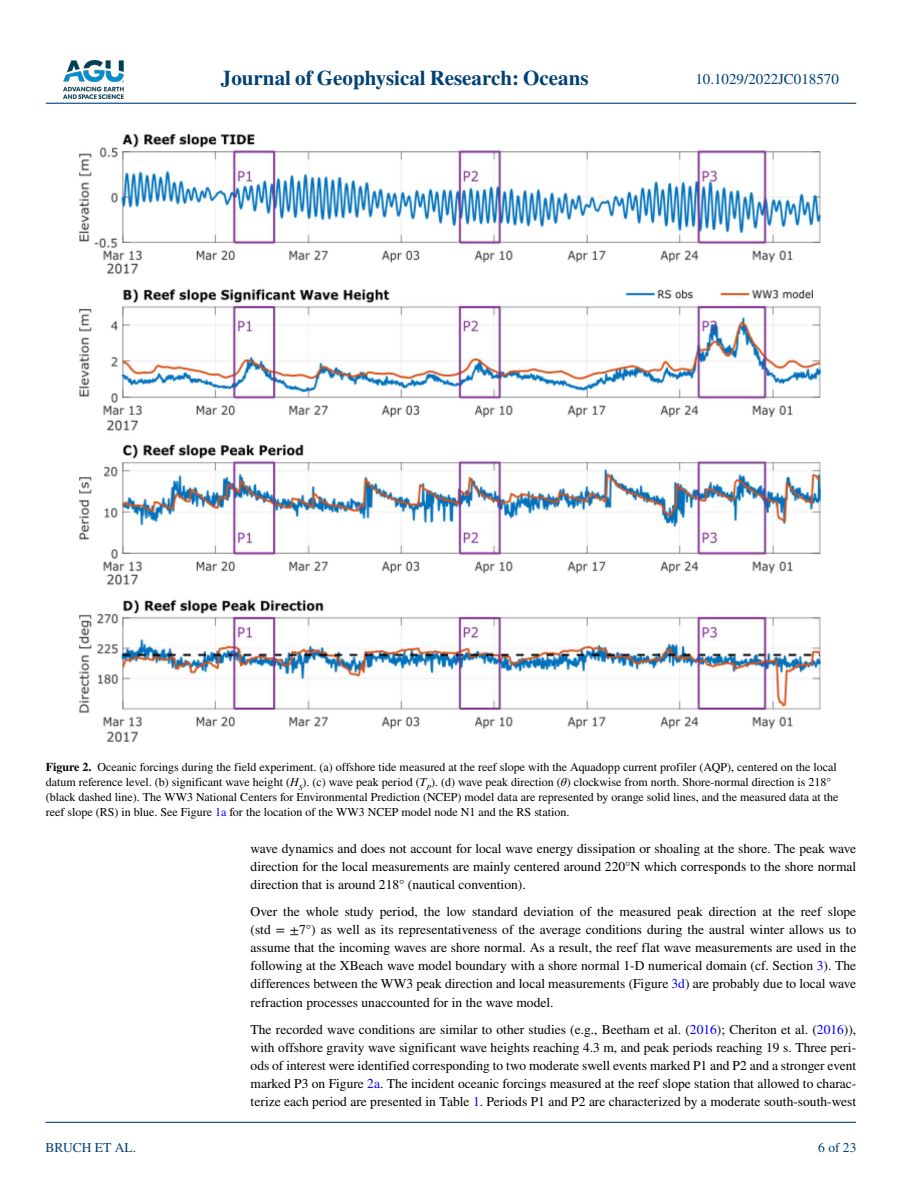
<style>
.page{position:relative;width:902px;height:1183px;background:#fff}
.page>*{position:absolute;margin:0;border:0;box-sizing:border-box;transform-origin:0 0}
.t1{font:700 21px "STIX";color:#004174}
.t2{font:15px "STIX";color:#004174}
.t3{font:13.5px/18px "STIX";color:#000;text-align:justify}
.t4{font:13.5px "STIX";color:#004174}
.t5{font:12px/15px "STIX";color:#000}
.s1{font-weight:700}
.s2{font-style:italic}
.s3{color:#00f}
</style>
<div class="page">
<img style="left:63px;top:60px;width:60px;height:39px">
<hr style="left:46px;top:103px;width:810px;height:1px;background:#004174">
<hr style="left:45px;top:1121px;width:810px;height:1px;background:#004174">
<img style="left:79px;top:134px;width:742px;height:608px">
<h1 class="t1" style="left:221px;top:66px;width:369px">Journal of Geophysical Research: Oceans</h1>
<p class="t2" style="left:695px;top:69px;width:145px">10.1029/2022JC018570</p>
<p class="t5" style="left:46px;top:760px;width:794px"><span class="s1">Figure 2.</span> Oceanic forcings during the field experiment. (a) offshore tide measured at the reef slope with the Aquadopp current profiler (AQP), centered on the local datum reference level. (b) significant wave height (<span class="s2">H</span><sub>S</sub>). (c) wave peak period (<span class="s2">T</span><sub>P</sub>). (d) wave peak direction (<span class="s2">θ</span>) clockwise from north. Shore-normal direction is 218° (black dashed line). The WW3 National Centers for Environmental Prediction (NCEP) model data are represented by orange solid lines, and the measured data at the reef slope (RS) in blue. See Figure <span class="s3">1a</span> for the location of the WW3 NCEP model node N1 and the RS station.</p>
<p class="t4" style="left:45px;top:1138px;width:92px">BRUCH ET AL.</p>
<p class="t3" style="left:250px;top:840px;width:607px">wave dynamics and does not account for local wave energy dissipation or shoaling at the shore. The peak wave direction for the local measurements are mainly centered around 220°N which corresponds to the shore normal direction that is around 218° (nautical convention).</p>
<p class="t3" style="left:250px;top:903px;width:607px">Over the whole study period, the low standard deviation of the measured peak direction at the reef slope (std = ±7°) as well as its representativeness of the average conditions during the austral winter allows us to assume that the incoming waves are shore normal. As a result, the reef flat wave measurements are used in the following at the XBeach wave model boundary with a shore normal 1-D numerical domain (cf. Section <span class="s3">3</span>). The differences between the WW3 peak direction and local measurements (Figure <span class="s3">3d</span>) are probably due to local wave refraction processes unaccounted for in the wave model.</p>
<p class="t3" style="left:250px;top:1020px;width:607px">The recorded wave conditions are similar to other studies (e.g., Beetham et al. (<span class="s3">2016</span>); Cheriton et al. (<span class="s3">2016</span>)), with offshore gravity wave significant wave heights reaching 4.3 m, and peak periods reaching 19 s. Three peri&shy;ods of interest were identified corresponding to two moderate swell events marked P1 and P2 and a stronger event marked P3 on Figure <span class="s3">2a</span>. The incident oceanic forcings measured at the reef slope station that allowed to charac&shy;terize each period are presented in Table <span class="s3">1</span>. Periods P1 and P2 are characterized by a moderate south-south-west</p>
<p class="t4" style="left:818px;top:1138px;width:40px">6 of 23</p>
</div>
